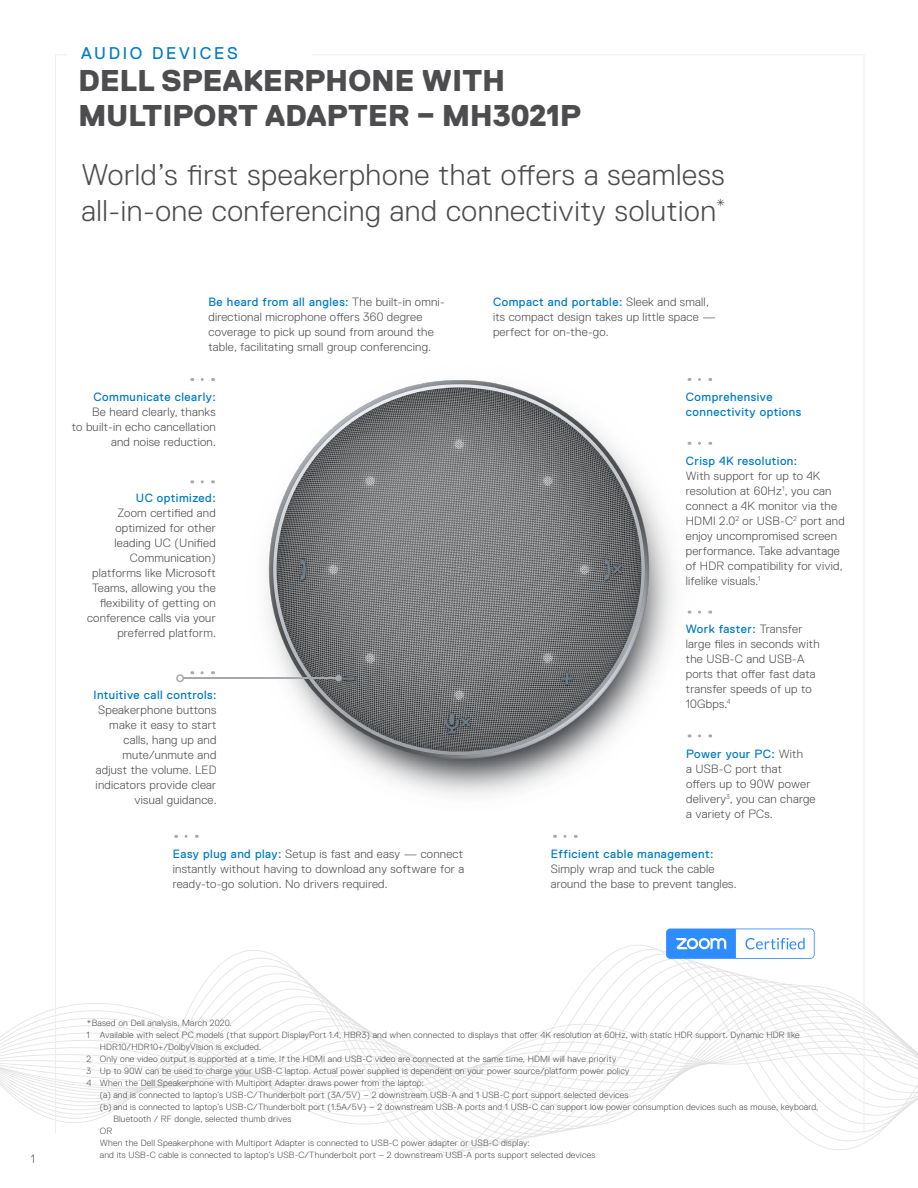
<style>
.page{position:relative;width:918px;height:1188px;background:#fff}
.page>*{position:absolute;margin:0;border:0;box-sizing:border-box;transform-origin:0 0}
.Page_Title_24___28_8{font:300 30px/36px "Dell Replica";letter-spacing:.02em;color:#4d4d4f}
.t1{font:800 30px/34.5px "Dell Replica";letter-spacing:.01em;color:#4d4d4f}
.t2{font:16.95px "Dell Replica";letter-spacing:.16em;color:#007bc3}
.t3{font:300 12px/15px "Dell Replica";letter-spacing:.02em;color:#4d4d4f}
.t4{font:12px/15px "Dell Replica";letter-spacing:.04em;color:#007bc3}
.t5{font:300 9px/12px "Dell Replica";letter-spacing:.02em;color:#4d4d4f}
.s1{font-weight:400;color:#007bc3}
</style>
<div class="page">
<svg style="left:0;top:945px;width:918px;height:211px"></svg>
<img style="left:206px;top:378px;width:506px;height:417px">
<hr style="left:184px;top:678px;width:153px;height:1px;background:#a7a9ac">
<div style="left:335px;top:675px;width:7px;height:6px;background:#a7a9ac;border-radius:50%"></div>
<div style="left:176px;top:674px;width:8px;height:8px;border:2px solid #a7a9ac;border-radius:50%"></div>
<svg style="left:192px;top:671px;width:10px;height:3px"></svg>
<svg style="left:699px;top:611px;width:12px;height:3px"></svg>
<svg style="left:699px;top:442px;width:12px;height:3px"></svg>
<svg style="left:699px;top:378px;width:12px;height:3px"></svg>
<svg style="left:699px;top:734px;width:12px;height:3px"></svg>
<svg style="left:565px;top:835px;width:11px;height:3px"></svg>
<svg style="left:186px;top:835px;width:11px;height:3px"></svg>
<svg style="left:666px;top:929px;width:149px;height:30px"></svg>
<p class="t2" style="left:81px;top:44px;width:158px">AUDIO DEVICES</p>
<p class="t1" style="left:78px;top:64px;width:504px">DELL SPEAKERPHONE WITH<br>MULTIPORT ADAPTER – MH3021P</p>
<p class="Page_Title_24___28_8" style="left:82px;top:157px;width:646px">World’s first speakerphone that offers a seamless all-in-one conferencing and connectivity solution<sup>*</sup></p>
<p class="t3" style="left:208px;top:295px;width:238px"><span class="s1">Be heard from all angles:</span> The built-in omni&shy;directional microphone offers 360 degree coverage to pick up sound from around the table, facilitating small group conferencing.</p>
<p class="t3" style="left:493px;top:295px;width:224px"><span class="s1">Compact and portable:</span> Sleek and small, its compact design takes up little space — perfect for on-the-go.</p>
<p class="t3" style="left:72px;top:389px;width:146px;text-align:right"><span class="s1">Communicate clearly:<br></span>Be heard clearly, thanks<br>to built-in echo cancellation and noise reduction.</p>
<p class="t3" style="left:87px;top:490px;width:130px;text-align:right"><span class="s1">UC optimized:<br></span>Zoom certified and optimized for other leading UC (Unified<br>Communication) platforms like Microsoft<br>Teams, allowing you the flexibility of getting on conference calls via your preferred platform.</p>
<p class="t3" style="left:93px;top:687px;width:125px;text-align:right"><span class="s1">Intuitive call controls:<br></span>Speakerphone buttons make it easy to start calls, hang up and mute/unmute and adjust the volume. LED indicators provide clear visual guidance.</p>
<p class="t3" style="left:173px;top:846px;width:293px;text-align:justify"><span class="s1">Easy plug and play:</span> Setup is fast and easy — connect instantly without having to download any software for a ready-to-go solution. No drivers required.</p>
<p class="t4" style="left:686px;top:389px;width:117px">Comprehensive connectivity options</p>
<p class="t3" style="left:686px;top:453px;width:160px"><span class="s1">Crisp 4K resolution:<br></span>With support for up to 4K resolution at 60Hz<sup>1</sup>, you can connect a 4K monitor via the<br>HDMI 2.0<sup>2</sup> or USB-C<sup>2</sup> port and enjoy uncompromised screen performance. Take advantage of HDR compatibility for vivid, lifelike visuals.<sup>1</sup></p>
<p class="t3" style="left:686px;top:622px;width:135px"><span class="s1">Work faster:</span> Transfer large files in seconds with the USB-C and USB-A ports that offer fast data transfer speeds of up to<br>10Gbps.<sup>4</sup></p>
<p class="t3" style="left:686px;top:746px;width:131px"><span class="s1">Power your PC:</span> With<br>a USB-C port that<br>offers up to 90W power delivery<sup>3</sup>, you can charge a variety of PCs.</p>
<p class="t3" style="left:551px;top:846px;width:187px"><span class="s1">Efficient cable management:<br></span>Simply wrap and tuck the cable around the base to prevent tangles.</p>
<p class="t3" style="left:31px;top:1152px;width:6px">1</p>
<p class="t5" style="left:86px;top:1017px;width:147px">*Based on Dell analysis, March 2020.</p>
<p class="t5" style="left:100px;top:1029px;width:701px;text-indent:-14px">1 Available with select PC models (that support DisplayPort 1.4, HBR3) and when connected to displays that offer 4K resolution at 60Hz, with static HDR support. Dynamic HDR like<br>HDR10/HDR10+/DolbyVision is excluded.</p>
<p class="t5" style="left:86px;top:1053px;width:531px">2 Only one video output is supported at a time. If the HDMI and USB-C video are connected at the same time, HDMI will have priority</p>
<p class="t5" style="left:86px;top:1065px;width:544px">3 Up to 90W can be used to charge your USB-C laptop. Actual power supplied is dependent on your power source/platform power policy</p>
<p class="t5" style="left:86px;top:1077px;width:339px">4 When the Dell Speakerphone with Multiport Adapter draws power from the laptop:</p>
<p class="t5" style="left:100px;top:1089px;width:530px">(a) and is connected to laptop’s USB-C/Thunderbolt port (3A/5V) – 2 downstream USB-A and 1 USB-C port support selected devices</p>
<p class="t5" style="left:100px;top:1101px;width:720px">(b) and is connected to laptop’s USB-C/Thunderbolt port (1.5A/5V) – 2 downstream USB-A ports and 1 USB-C can support low power consumption devices such as mouse, keyboard,</p>
<p class="t5" style="left:113px;top:1113px;width:180px">Bluetooth / RF dongle, selected thumb drives</p>
<p class="t5" style="left:100px;top:1125px;width:14px">OR</p>
<p class="t5" style="left:100px;top:1137px;width:431px">When the Dell Speakerphone with Multiport Adapter is connected to USB-C power adapter or USB-C display:</p>
<p class="t5" style="left:100px;top:1149px;width:497px">and its USB-C cable is connected to laptop’s USB-C/Thunderbolt port – 2 downstream USB-A ports support selected devices</p>
</div>
